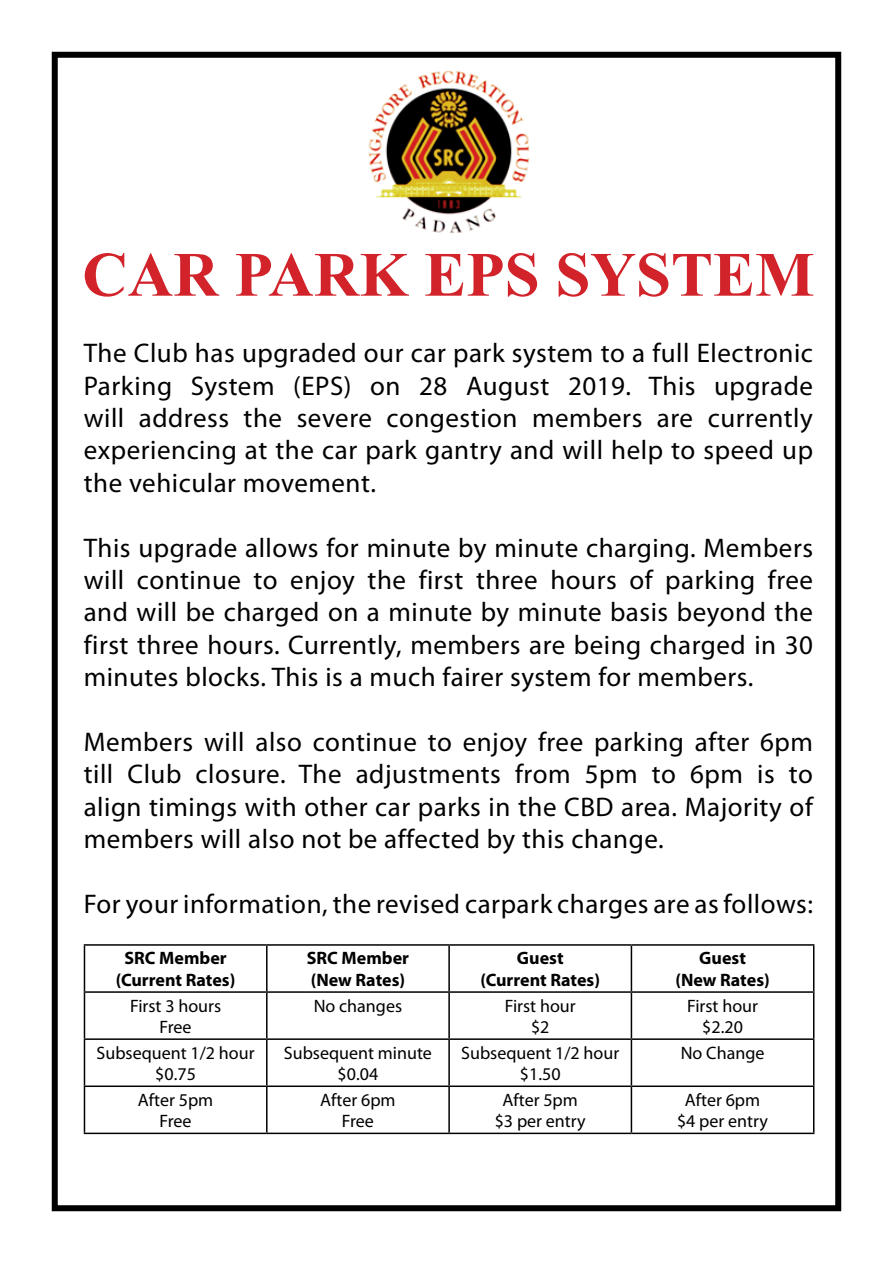
<style>
.page{position:relative;width:893px;height:1263px;background:#fff}
.page>*{position:absolute;margin:0;border:0;box-sizing:border-box;transform-origin:0 0}
.t1{font:700 63px "Times New Roman";color:#d2232a}
.t2{font:27px/32.4px "Myriad Pro";letter-spacing:.02em;color:#000;text-align:justify}
.t3{font:18px/21.6px "Myriad Pro";color:#000;text-align:center}
.t4{font:700 18px/21.6px "Myriad Pro";color:#000;text-align:center}
</style>
<div class="page">
<div style="left:52px;top:52px;width:789px;height:1159px;border:6px solid #000"></div>
<img style="left:368px;top:70px;width:162px;height:164px">
<hr style="left:84px;top:944px;width:183px;height:2px;background:#000">
<hr style="left:84px;top:946px;width:1px;height:45px;background:#000">
<hr style="left:267px;top:944px;width:182px;height:2px;background:#000">
<hr style="left:266px;top:946px;width:2px;height:45px;background:#000">
<hr style="left:449px;top:944px;width:182px;height:2px;background:#000">
<hr style="left:448px;top:946px;width:2px;height:45px;background:#000">
<hr style="left:631px;top:944px;width:183px;height:2px;background:#000">
<hr style="left:631px;top:946px;width:1px;height:45px;background:#000">
<hr style="left:813px;top:946px;width:1px;height:45px;background:#000">
<hr style="left:84px;top:991px;width:183px;height:2px;background:#000">
<hr style="left:84px;top:993px;width:1px;height:45px;background:#000">
<hr style="left:267px;top:991px;width:182px;height:2px;background:#000">
<hr style="left:266px;top:993px;width:2px;height:45px;background:#000">
<hr style="left:449px;top:991px;width:182px;height:2px;background:#000">
<hr style="left:448px;top:993px;width:2px;height:45px;background:#000">
<hr style="left:631px;top:991px;width:183px;height:2px;background:#000">
<hr style="left:631px;top:993px;width:1px;height:45px;background:#000">
<hr style="left:813px;top:993px;width:1px;height:45px;background:#000">
<hr style="left:84px;top:1038px;width:183px;height:2px;background:#000">
<hr style="left:84px;top:1040px;width:1px;height:45px;background:#000">
<hr style="left:267px;top:1038px;width:182px;height:2px;background:#000">
<hr style="left:266px;top:1040px;width:2px;height:45px;background:#000">
<hr style="left:449px;top:1038px;width:182px;height:2px;background:#000">
<hr style="left:448px;top:1040px;width:2px;height:45px;background:#000">
<hr style="left:631px;top:1038px;width:183px;height:2px;background:#000">
<hr style="left:631px;top:1040px;width:1px;height:45px;background:#000">
<hr style="left:813px;top:1040px;width:1px;height:45px;background:#000">
<hr style="left:84px;top:1085px;width:183px;height:2px;background:#000">
<hr style="left:84px;top:1087px;width:1px;height:45px;background:#000">
<hr style="left:267px;top:1085px;width:182px;height:2px;background:#000">
<hr style="left:266px;top:1087px;width:2px;height:45px;background:#000">
<hr style="left:449px;top:1085px;width:182px;height:2px;background:#000">
<hr style="left:448px;top:1087px;width:2px;height:45px;background:#000">
<hr style="left:631px;top:1085px;width:183px;height:2px;background:#000">
<hr style="left:631px;top:1087px;width:1px;height:45px;background:#000">
<hr style="left:813px;top:1087px;width:1px;height:45px;background:#000">
<hr style="left:84px;top:1132px;width:183px;height:2px;background:#000">
<hr style="left:267px;top:1132px;width:182px;height:2px;background:#000">
<hr style="left:449px;top:1132px;width:182px;height:2px;background:#000">
<hr style="left:631px;top:1132px;width:183px;height:2px;background:#000">
<h1 class="t1" style="left:82px;top:229px;width:734px">CAR PARK EPS SYSTEM</h1>
<p class="t2" style="left:84px;top:336px;width:731px">The Club has upgraded our car park system to a full Electronic Parking System (EPS) on 28 August 2019. This upgrade will address the severe congestion members are currently experiencing at the car park gantry and will help to speed up the vehicular movement.</p>
<p class="t2" style="left:84px;top:531px;width:731px">This upgrade allows for minute by minute charging. Members will continue to enjoy the first three hours of parking free and will be charged on a minute by minute basis beyond the first three hours. Currently, members are being charged in 30 minutes blocks. This is a much fairer system for members.</p>
<p class="t2" style="left:84px;top:725px;width:731px">Members will also continue to enjoy free parking after 6pm till Club closure. The adjustments from 5pm to 6pm is to align timings with other car parks in the CBD area. Majority of members will also not be affected by this change.</p>
<p class="t2" style="left:84px;top:887px;width:731px">For your information, the revised carpark charges are as follows:</p>
<p class="t4" style="left:116px;top:947px;width:121px">SRC Member (Current Rates)</p>
<p class="t4" style="left:307px;top:947px;width:104px;text-align:left">SRC Member (New Rates)</p>
<p class="t4" style="left:480px;top:947px;width:121px">Guest<br>(Current Rates)</p>
<p class="t4" style="left:675px;top:947px;width:96px">Guest<br>(New Rates)</p>
<p class="t3" style="left:130px;top:994px;width:93px">First 3 hours<br>Free</p>
<p class="t3" style="left:314px;top:994px;width:90px">No changes</p>
<p class="t3" style="left:505px;top:994px;width:72px">First hour $2</p>
<p class="t3" style="left:687px;top:994px;width:72px">First hour $2.20</p>
<p class="t3" style="left:97px;top:1041px;width:160px">Subsequent 1/2 hour $0.75</p>
<p class="t3" style="left:284px;top:1041px;width:149px">Subsequent minute $0.04</p>
<p class="t3" style="left:461px;top:1041px;width:160px">Subsequent 1/2 hour $1.50</p>
<p class="t3" style="left:681px;top:1041px;width:85px">No Change</p>
<p class="t3" style="left:138px;top:1089px;width:77px">After 5pm<br>Free</p>
<p class="t3" style="left:320px;top:1089px;width:77px">After 6pm<br>Free</p>
<p class="t3" style="left:495px;top:1089px;width:92px">After 5pm $3 per entry</p>
<p class="t3" style="left:677px;top:1089px;width:92px">After 6pm $4 per entry</p>
</div>
